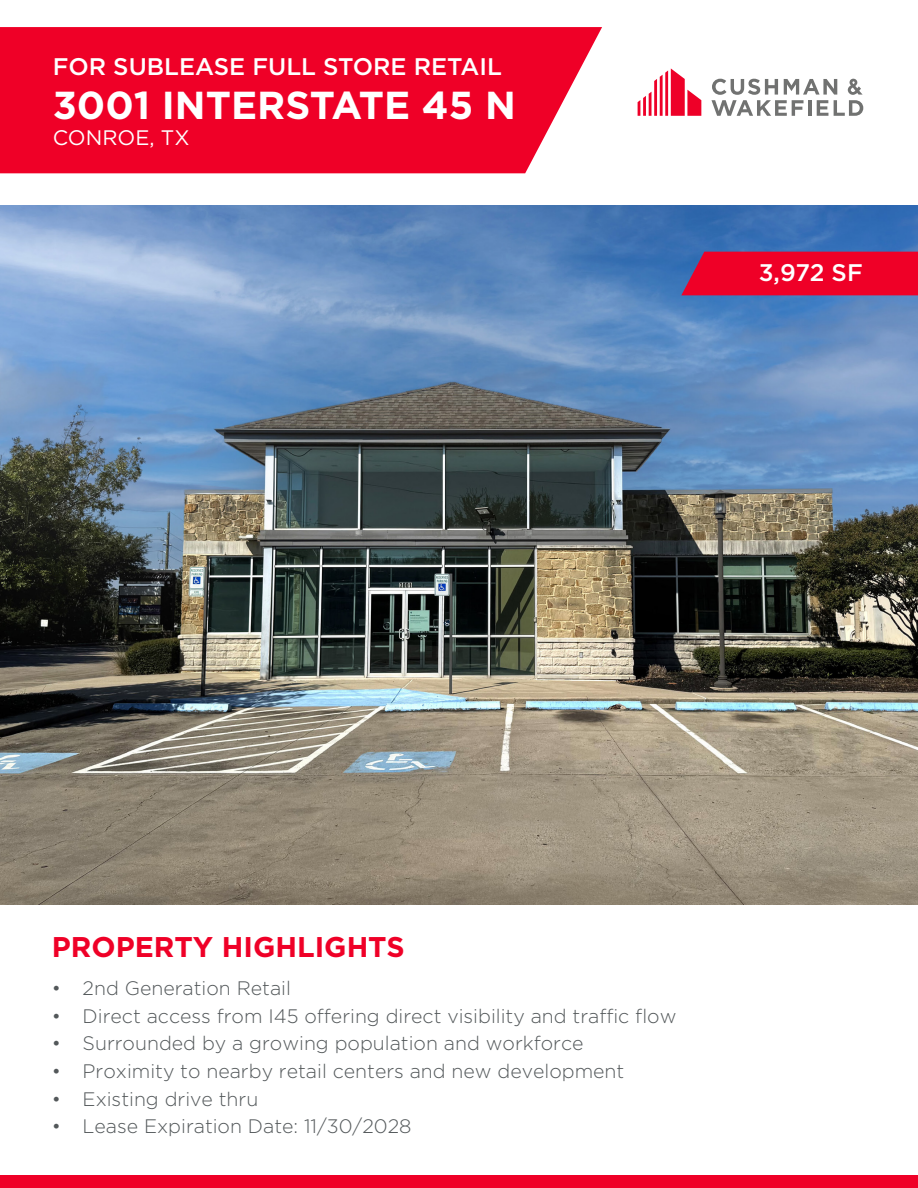
<style>
.page{position:relative;width:918px;height:1188px;background:#fff}
.page>*{position:absolute;margin:0;border:0;box-sizing:border-box;transform-origin:0 0}
.t1{font:700 39px "Gotham";color:#fff}
.t2{font:700 28.5px "Gotham";color:#ef0027}
.t3{font:500 24px "Gotham";color:#fff}
.t4{font:21px "Gotham";color:#fff}
.t5{font:300 19.5px "Gotham";color:#53585a}
</style>
<div class="page">
<img style="left:0;top:206px;width:918px;height:698px">
<div style="left:0;top:27px;width:602px;height:146px;background:#ef0027"></div>
<div style="left:681px;top:252px;width:237px;height:43px;background:#ef0027"></div>
<svg style="left:638px;top:68px;width:63px;height:48px"></svg>
<svg style="left:711px;top:79px;width:152px;height:37px"></svg>
<div style="left:0;top:1176px;width:918px;height:12px;background:#ef0027"></div>
<p class="t3" style="left:53px;top:50px;width:451px">FOR SUBLEASE FULL STORE RETAIL</p>
<p class="t1" style="left:53px;top:79px;width:465px">3001 INTERSTATE 45 N</p>
<p class="t4" style="left:53px;top:124px;width:138px">CONROE, TX</p>
<p class="t3" style="left:759px;top:256px;width:105px">3,972 SF</p>
<p class="t2" style="left:52px;top:928px;width:354px">PROPERTY HIGHLIGHTS</p>
<p class="t5" style="left:52px;top:976px;width:241px">• 2nd Generation Retail</p>
<p class="t5" style="left:52px;top:1003px;width:626px">• Direct access from I45 offering direct visibility and traffic flow</p>
<p class="t5" style="left:52px;top:1031px;width:533px">• Surrounded by a growing population and workforce</p>
<p class="t5" style="left:52px;top:1059px;width:574px">• Proximity to nearby retail centers and new development</p>
<p class="t5" style="left:52px;top:1086px;width:208px">• Existing drive thru</p>
<p class="t5" style="left:52px;top:1114px;width:361px">• Lease Expiration Date: 11/30/2028</p>
</div>
